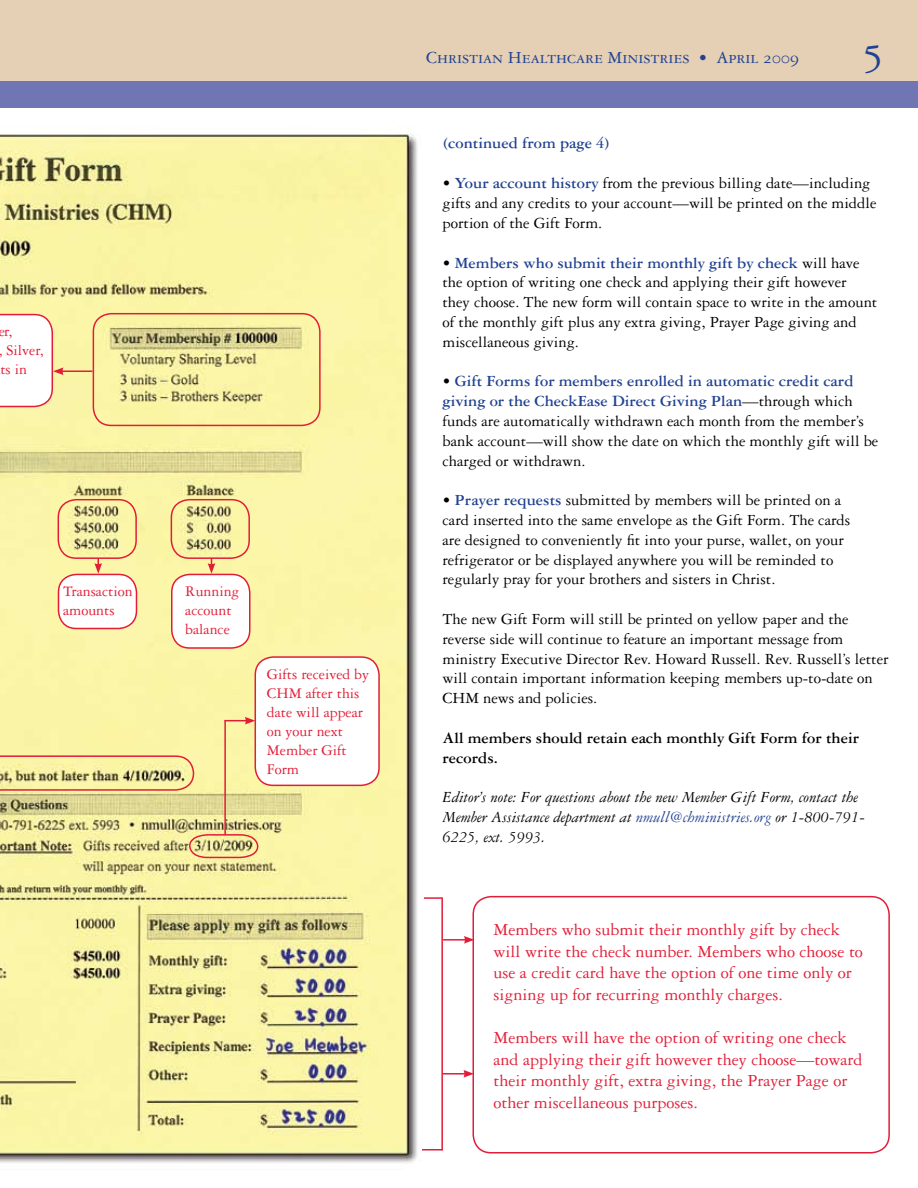
<style>
.page{position:relative;width:918px;height:1188px;background:#fff}
.page>*{position:absolute;margin:0;border:0;box-sizing:border-box;transform-origin:0 0}
.t1{font:45px "Garamond Three SC";color:#214292}
.t2{font:18px/21.6px "Garamond Three";color:#e21d38}
.t3{font:18px "Garamond Three SC";color:#214292}
.t4{font:16.5px/19.8px "Garamond Three";color:#000}
.t5{font:italic 16.5px/19.8px "Garamond Three";color:#000}
.t6{font:700 16.5px/19.8px "Garamond Three";color:#000}
.t7{font:700 16.5px "Garamond Three";color:#214292}
.t8{font:15.75px/18.9px "Garamond Three";color:#e21d38}
.s1{font-weight:700;color:#214292}
.s2{color:#214292}
</style>
<div class="page">
<div style="left:0;top:0;width:918px;height:81px;background:#e5d0b5"></div>
<div style="left:0;top:81px;width:918px;height:27px;background:#6f76b3"></div>
<img style="left:0;top:125px;width:418px;height:1038px">
<div style="left:93px;top:313px;width:228px;height:113px;border:2px solid #e21d38;border-radius:18px"></div>
<div style="left:58px;top:499px;width:79px;height:60px;border:2px solid #e21d38;border-radius:18px"></div>
<div style="left:171px;top:499px;width:79px;height:60px;border:2px solid #e21d38;border-radius:18px"></div>
<svg style="left:0;top:755px;width:195px;height:36px;background:#e3cd8f"></svg>
<svg style="left:188px;top:833px;width:71px;height:26px;background:#dfc189"></svg>
<hr style="left:61px;top:370px;width:31px;height:2px;background:#e21d38">
<svg style="left:0;top:314px;width:64px;height:93px"></svg>
<div style="left:58px;top:574px;width:78px;height:55px;background:#fff;border-radius:18px"></div>
<div style="left:58px;top:574px;width:79px;height:55px;border:2px solid #e21d38;border-radius:18px"></div>
<svg style="left:94px;top:558px;width:8px;height:16px"></svg>
<div style="left:172px;top:574px;width:78px;height:74px;background:#fff;border-radius:18px"></div>
<div style="left:171px;top:574px;width:79px;height:75px;border:2px solid #e21d38;border-radius:18px"></div>
<svg style="left:208px;top:558px;width:7px;height:16px"></svg>
<hr style="left:224px;top:721px;width:2px;height:114px;background:#e21d38">
<div style="left:255px;top:657px;width:124px;height:128px;background:#fff;border-radius:18px"></div>
<div style="left:255px;top:656px;width:125px;height:130px;border:2px solid #e21d38;border-radius:18px"></div>
<svg style="left:224px;top:717px;width:31px;height:8px"></svg>
<div style="left:472px;top:896px;width:418px;height:257px;border:2px solid #e21d38;border-radius:18px"></div>
<hr style="left:443px;top:939px;width:23px;height:2px;background:#e21d38">
<svg style="left:464px;top:936px;width:10px;height:8px"></svg>
<hr style="left:441px;top:897px;width:2px;height:253px;background:#e21d38">
<svg style="left:424px;top:897px;width:18px;height:2px"></svg>
<svg style="left:422px;top:1149px;width:19px;height:1px"></svg>
<hr style="left:443px;top:1073px;width:23px;height:2px;background:#e21d38">
<svg style="left:463px;top:1070px;width:11px;height:8px"></svg>
<p class="t8" style="left:-2px;top:322px;width:47px">er,<br>, Silver, ts in</p>
<p class="t8" style="left:63px;top:582px;width:71px">Transaction amounts</p>
<p class="t8" style="left:185px;top:582px;width:56px">Running account balance</p>
<p class="t8" style="left:267px;top:665px;width:104px">Gifts received by<br>CHM after this date will appear on your next<br>Member Gift<br>Form</p>
<p class="t3" style="left:426px;top:48px;width:374px">Christian Healthcare Ministries • April 2009</p>
<h1 class="t1" style="left:862px;top:26px;width:24px">5</h1>
<p class="t7" style="left:444px;top:134px;width:167px">(continued from page 4)</p>
<p class="t4" style="left:442px;top:173px;width:435px">• <span class="s1">Your account history</span> from the previous billing date—including gifts and any credits to your account—will be printed on the middle portion of the Gift Form.</p>
<p class="t4" style="left:442px;top:253px;width:436px">• <span class="s1">Members who submit their monthly gift by check</span> will have the option of writing one check and applying their gift however they choose. The new form will contain space to write in the amount of the monthly gift plus any extra giving, Prayer Page giving and miscellaneous giving.</p>
<p class="t4" style="left:442px;top:371px;width:437px">• <span class="s1">Gift Forms for members enrolled in automatic credit card giving or the CheckEase Direct Giving Plan</span>—through which funds are automatically withdrawn each month from the member’s bank account—will show the date on which the monthly gift will be charged or withdrawn.</p>
<p class="t4" style="left:442px;top:490px;width:409px">• <span class="s1">Prayer requests</span> submitted by members will be printed on a card inserted into the same envelope as the Gift Form. The cards are designed to conveniently fit into your purse, wallet, on your refrigerator or be displayed anywhere you will be reminded to regularly pray for your brothers and sisters in Christ.</p>
<p class="t4" style="left:442px;top:609px;width:448px">The new Gift Form will still be printed on yellow paper and the reverse side will continue to feature an important message from ministry Executive Director Rev. Howard Russell. Rev. Russell’s letter will contain important information keeping members up-to-date on CHM news and policies.</p>
<p class="t6" style="left:442px;top:728px;width:418px">All members should retain each monthly Gift Form for their records.</p>
<p class="t5" style="left:442px;top:787px;width:424px">Editor’s note: For questions about the new Member Gift Form, contact the<br>Member Assistance department at <span class="s2">nmull@chministries.org</span> or 1-800-791-<br>6225, ext. 5993.</p>
<p class="t2" style="left:494px;top:919px;width:371px">Members who submit their monthly gift by check will write the check number. Members who choose to use a credit card have the option of one time only or signing up for recurring monthly charges.</p>
<p class="t2" style="left:494px;top:1027px;width:370px">Members will have the option of writing one check and applying their gift however they choose—toward their monthly gift, extra giving, the Prayer Page or other miscellaneous purposes.</p>
</div>
